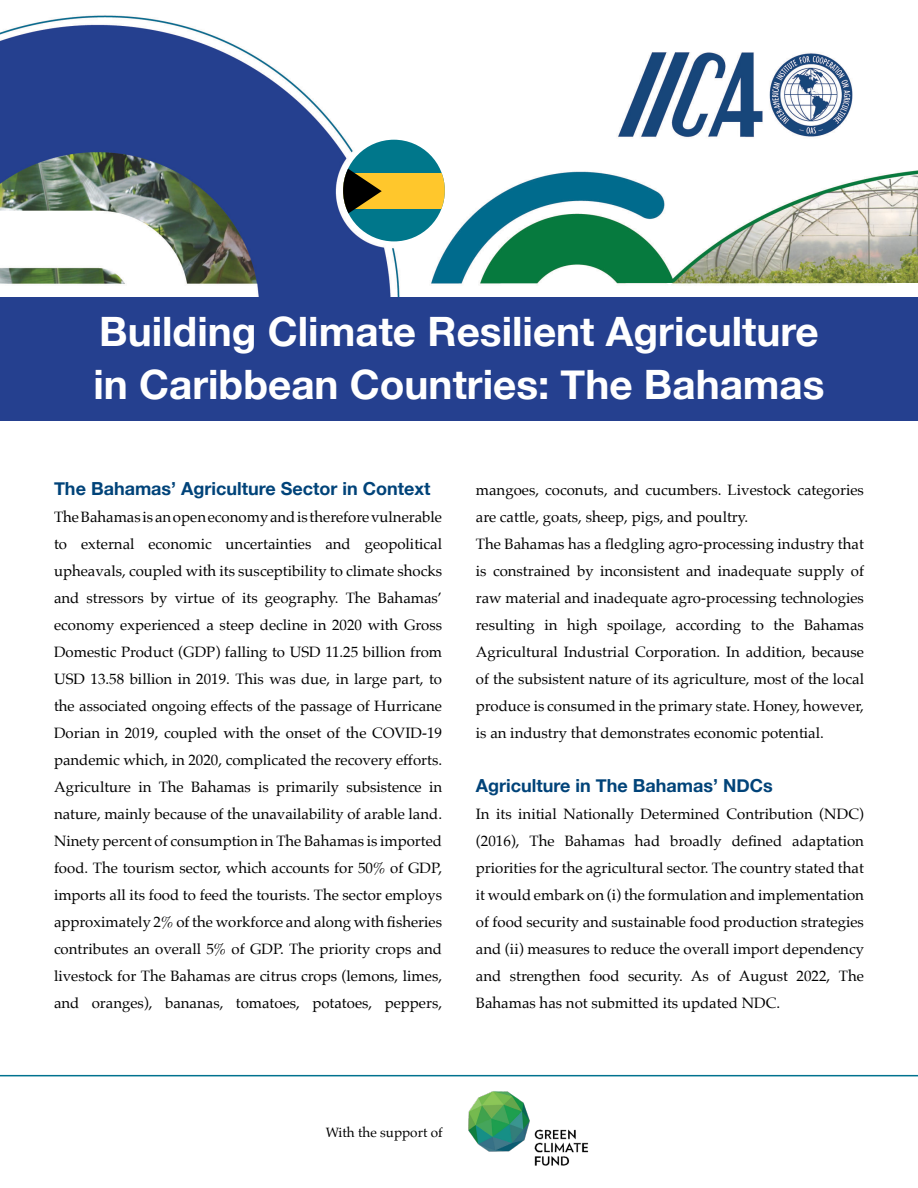
<style>
.page{position:relative;width:918px;height:1188px;background:#fff}
.page>*{position:absolute;margin:0;border:0;box-sizing:border-box;transform-origin:0 0}
.t1{font:700 40.5px/52.5px "Helvetica Neue";color:#fff}
.t2{font:700 18px "Helvetica Neue";color:#004379}
.t3{font:15px/27px "Palatino";color:#000;text-align:justify}
.t4{font:13.5px "Palatino";color:#000}
</style>
<div class="page">
<img style="left:0;top:15px;width:918px;height:282px">
<div style="left:343px;top:140px;width:102px;height:101px;background:#00778b;border-radius:51px"></div>
<div style="left:343px;top:174px;width:102px;height:35px;background:#ffc72c"></div>
<svg style="left:343px;top:140px;width:39px;height:101px"></svg>
<div style="left:0;top:297px;width:918px;height:123px;background:#25408f"></div>
<img style="left:468px;top:1091px;width:121px;height:75px">
<hr style="left:0;top:1075px;width:918px;height:1px;background:#00728f">
<h1 class="t1" style="left:93px;top:306px;width:733px">Building Climate Resilient Agriculture in Caribbean Countries: The Bahamas</h1>
<p class="t2" style="left:54px;top:474px;width:378px">The Bahamas’ Agriculture Sector in Context</p>
<p class="t3" style="left:54px;top:503px;width:390px">The Bahamas is an open economy and is therefore vulnerable to external economic uncertainties and geopolitical upheavals, coupled with its susceptibility to climate shocks and stressors by virtue of its geography. The Bahamas’ economy experienced a steep decline in 2020 with Gross Domestic Product (GDP) falling to USD 11.25 billion from USD 13.58 billion in 2019. This was due, in large part, to the associated ongoing effects of the passage of Hurricane Dorian in 2019, coupled with the onset of the COVID-19 pandemic which, in 2020, complicated the recovery efforts.<br>Agriculture in The Bahamas is primarily subsistence in nature, mainly because of the unavailability of arable land.<br>Ninety percent of consumption in The Bahamas is imported food. The tourism sector, which accounts for 50% of GDP, imports all its food to feed the tourists. The sector employs approximately 2% of the workforce and along with fisheries contributes an overall 5% of GDP. The priority crops and livestock for The Bahamas are citrus crops (lemons, limes, and oranges), bananas, tomatoes, potatoes, peppers,</p>
<p class="t3" style="left:476px;top:476px;width:390px;text-align:left">mangoes, coconuts, and cucumbers. Livestock categories are cattle, goats, sheep, pigs, and poultry.<br>The Bahamas has a fledgling agro-processing industry that is constrained by inconsistent and inadequate supply of raw material and inadequate agro-processing technologies resulting in high spoilage, according to the Bahamas Agricultural Industrial Corporation. In addition, because of the subsistent nature of its agriculture, most of the local produce is consumed in the primary state. Honey, however, is an industry that demonstrates economic potential.</p>
<p class="t2" style="left:476px;top:771px;width:298px">Agriculture in The Bahamas’ NDCs</p>
<p class="t3" style="left:476px;top:800px;width:390px">In its initial Nationally Determined Contribution (NDC) (2016), The Bahamas had broadly defined adaptation priorities for the agricultural sector. The country stated that it would embark on (i) the formulation and implementation of food security and sustainable food production strategies and (ii) measures to reduce the overall import dependency and strengthen food security. As of August 2022, The Bahamas has not submitted its updated NDC.</p>
<p class="t4" style="left:326px;top:1122px;width:118px">With the support of</p>
</div>
